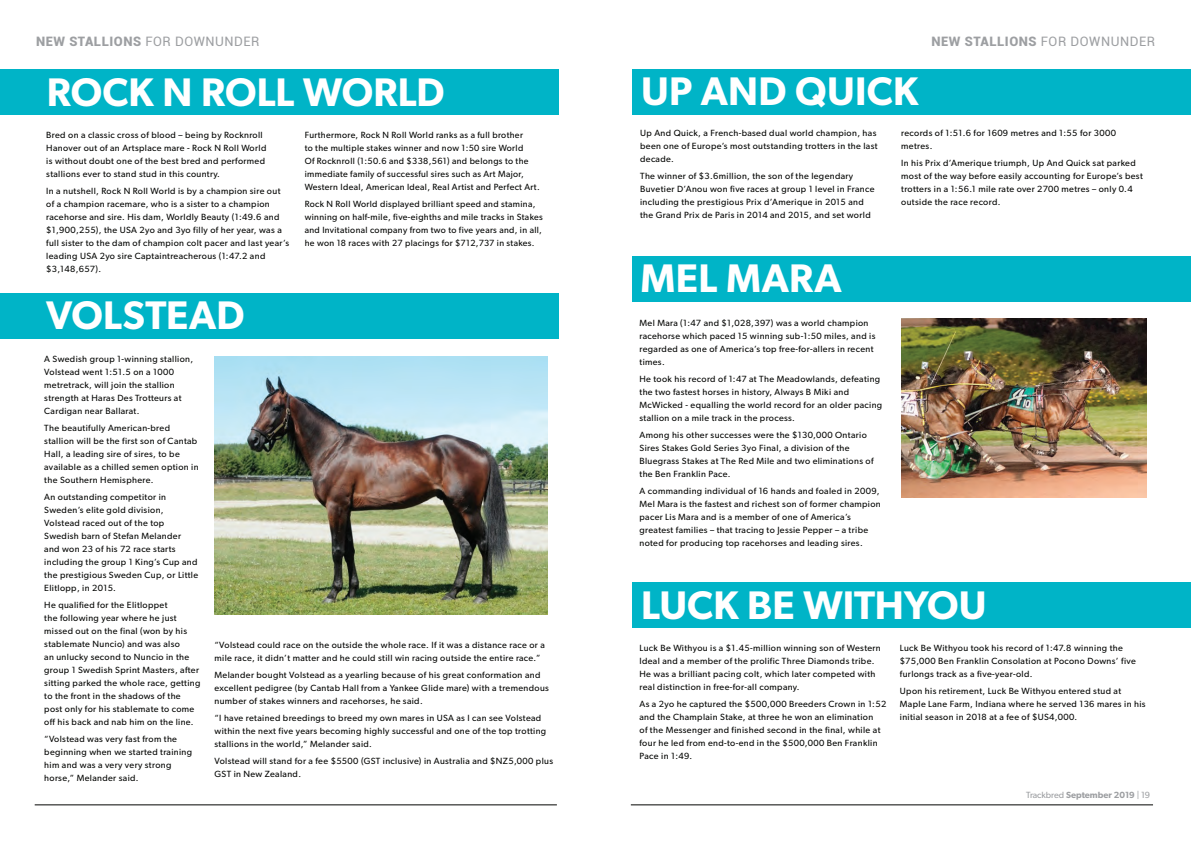
<style>
.page{position:relative;width:1191px;height:842px;background:#fff}
.page>*{position:absolute;margin:0;border:0;box-sizing:border-box;transform-origin:0 0}
.t1{font:600 40px "Gibson";letter-spacing:.005em;color:#fff}
.t2{font:900 13px "Roboto";letter-spacing:.04em;color:#9d9fa2}
.t3{font:9px/13px "Gibson";letter-spacing:.04em;color:#040503}
.t4{font:600 9px "Gibson";color:#9d9fa2}
.s1{font-weight:400}
</style>
<div class="page">
<hr style="left:631px;top:805px;width:522px;height:1px;background:#040503">
<hr style="left:35px;top:805px;width:522px;height:1px;background:#040503">
<div style="left:0;top:293px;width:559px;height:45px;background:#00b4c7"></div>
<div style="left:0;top:69px;width:559px;height:46px;background:#00b4c7"></div>
<div style="left:632px;top:69px;width:558px;height:46px;background:#00b4c7"></div>
<div style="left:632px;top:582px;width:559px;height:45px;background:#00b4c7"></div>
<img style="left:214px;top:357px;width:333px;height:258px">
<div style="left:632px;top:256px;width:559px;height:45px;background:#00b4c7"></div>
<img style="left:901px;top:318px;width:245px;height:179px">
<h2 class="t2" style="left:36px;top:32px;width:225px">NEW STALLIONS <span class="s1">FOR DOWNUNDER</span></h2>
<h2 class="t2" style="left:931px;top:32px;width:225px">NEW STALLIONS <span class="s1">FOR DOWNUNDER</span></h2>
<h1 class="t1" style="left:47px;top:68px;width:399px">ROCK N ROLL WORLD</h1>
<p class="t3" style="left:46px;top:129px;width:222px">Bred on a classic cross of blood – being by Rocknroll Hanover out of an Artsplace mare - Rock N Roll World is without doubt one of the best bred and performed stallions ever to stand stud in this country.</p>
<p class="t3" style="left:46px;top:185px;width:244px">In a nutshell, Rock N Roll World is by a champion sire out of a champion racemare, who is a sister to a champion racehorse and sire. His dam, Worldly Beauty (1:49.6 and $1,900,255), the USA 2yo and 3yo filly of her year, was a full sister to the dam of champion colt pacer and last year’s leading USA 2yo sire Captaintreacherous (1:47.2 and $3,148,657).</p>
<h1 class="t1" style="left:46px;top:291px;width:200px">VOLSTEAD</h1>
<p class="t3" style="left:305px;top:129px;width:236px">Furthermore, Rock N Roll World ranks as a full brother<br>to the multiple stakes winner and now 1:50 sire World<br>Of Rocknroll (1:50.6 and $338,561) and belongs to the immediate family of successful sires such as Art Major, Western Ideal, American Ideal, Real Artist and Perfect Art.</p>
<p class="t3" style="left:305px;top:198px;width:239px">Rock N Roll World displayed brilliant speed and stamina, winning on half-mile, five-eighths and mile tracks in Stakes and Invitational company from two to five years and, in all, he won 18 races with 27 placings for $712,737 in stakes.</p>
<p class="t3" style="left:44px;top:352px;width:150px">A Swedish group 1-winning stallion,<br>Volstead went 1:51.5 on a 1000 metretrack, will join the stallion strength at Haras Des Trotteurs at<br>Cardigan near Ballarat.</p>
<p class="t3" style="left:44px;top:421px;width:156px">The beautifully American-bred stallion will be the first son of Cantab Hall, a leading sire of sires, to be available as a chilled semen option in the Southern Hemisphere.</p>
<p class="t3" style="left:44px;top:490px;width:155px">An outstanding competitor in<br>Sweden’s elite gold division,<br>Volstead raced out of the top<br>Swedish barn of Stefan Melander and won 23 of his 72 race starts including the group 1 King’s Cup and the prestigious Sweden Cup, or Little<br>Elitlopp, in 2015.</p>
<p class="t3" style="left:44px;top:598px;width:158px">He qualified for the Elitloppet<br>the following year where he just missed out on the final (won by his stablemate Nuncio) and was also<br>an unlucky second to Nuncio in the group 1 Swedish Sprint Masters, after sitting parked the whole race, getting to the front in the shadows of the post only for his stablemate to come off his back and nab him on the line.</p>
<p class="t3" style="left:44px;top:732px;width:149px">“Volstead was very fast from the beginning when we started training him and was a very very strong horse,” Melander said.</p>
<p class="t3" style="left:214px;top:638px;width:332px">“Volstead could race on the outside the whole race. If it was a distance race or a mile race, it didn’t matter and he could still win racing outside the entire race.”</p>
<p class="t3" style="left:214px;top:668px;width:336px">Melander bought Volstead as a yearling because of his great conformation and excellent pedigree (by Cantab Hall from a Yankee Glide mare) with a tremendous number of stakes winners and racehorses, he said.</p>
<p class="t3" style="left:214px;top:711px;width:333px">“I have retained breedings to breed my own mares in USA as I can see Volstead within the next five years becoming highly successful and one of the top trotting stallions in the world,” Melander said.</p>
<p class="t3" style="left:214px;top:754px;width:340px">Volstead will stand for a fee $5500 (GST inclusive) in Australia and $NZ5,000 plus<br>GST in New Zealand.</p>
<h1 class="t1" style="left:641px;top:67px;width:279px">UP AND QUICK</h1>
<p class="t3" style="left:640px;top:126px;width:239px">Up And Quick, a French-based dual world champion, has been one of Europe’s most outstanding trotters in the last decade.</p>
<p class="t3" style="left:640px;top:169px;width:236px">The winner of $3.6million, the son of the legendary Buvetier D’Anou won five races at group 1 level in France including the prestigious Prix d’Amerique in 2015 and the Grand Prix de Paris in 2014 and 2015, and set world</p>
<h1 class="t1" style="left:640px;top:254px;width:203px">MEL MARA</h1>
<p class="t3" style="left:639px;top:316px;width:237px">Mel Mara (1:47 and $1,028,397) was a world champion racehorse which paced 15 winning sub-1:50 miles, and is regarded as one of America’s top free-for-allers in recent times.</p>
<p class="t3" style="left:639px;top:372px;width:244px">He took his record of 1:47 at The Meadowlands, defeating the two fastest horses in history, Always B Miki and McWicked - equalling the world record for an older pacing stallion on a mile track in the process.</p>
<p class="t3" style="left:639px;top:428px;width:235px">Among his other successes were the $130,000 Ontario Sires Stakes Gold Series 3yo Final, a division of the Bluegrass Stakes at The Red Mile and two eliminations of the Ben Franklin Pace.</p>
<p class="t3" style="left:639px;top:484px;width:243px">A commanding individual of 16 hands and foaled in 2009, Mel Mara is the fastest and richest son of former champion pacer Lis Mara and is a member of one of America’s greatest families – that tracing to Jessie Pepper – a tribe noted for producing top racehorses and leading sires.</p>
<p class="t3" style="left:901px;top:127px;width:216px">records of 1:51.6 for 1609 metres and 1:55 for 3000 metres.</p>
<p class="t3" style="left:901px;top:156px;width:243px">In his Prix d’Amerique triumph, Up And Quick sat parked most of the way before easily accounting for Europe’s best trotters in a 1:56.1 mile rate over 2700 metres – only 0.4 outside the race record.</p>
<h1 class="t1" style="left:641px;top:581px;width:347px">LUCK BE WITHYOU</h1>
<p class="t3" style="left:639px;top:641px;width:243px">Luck Be Withyou is a $1.45-million winning son of Western Ideal and a member of the prolific Three Diamonds tribe.<br>He was a brilliant pacing colt, which later competed with real distinction in free-for-all company.</p>
<p class="t3" style="left:639px;top:697px;width:248px">As a 2yo he captured the $500,000 Breeders Crown in 1:52 and the Champlain Stake, at three he won an elimination<br>of the Messenger and finished second in the final, while at four he led from end-to-end in the $500,000 Ben Franklin Pace in 1:49.</p>
<p class="t3" style="left:900px;top:642px;width:237px">Luck Be Withyou took his record of 1:47.8 winning the $75,000 Ben Franklin Consolation at Pocono Downs’ five furlongs track as a five-year-old.</p>
<p class="t3" style="left:900px;top:685px;width:247px">Upon his retirement, Luck Be Withyou entered stud at<br>Maple Lane Farm, Indiana where he served 136 mares in his initial season in 2018 at a fee of $US4,000.</p>
<p class="t4" style="left:1026px;top:789px;width:125px"><span class="s1">Trackbred</span> September 2019 <span class="s1">| 19</span></p>
</div>
